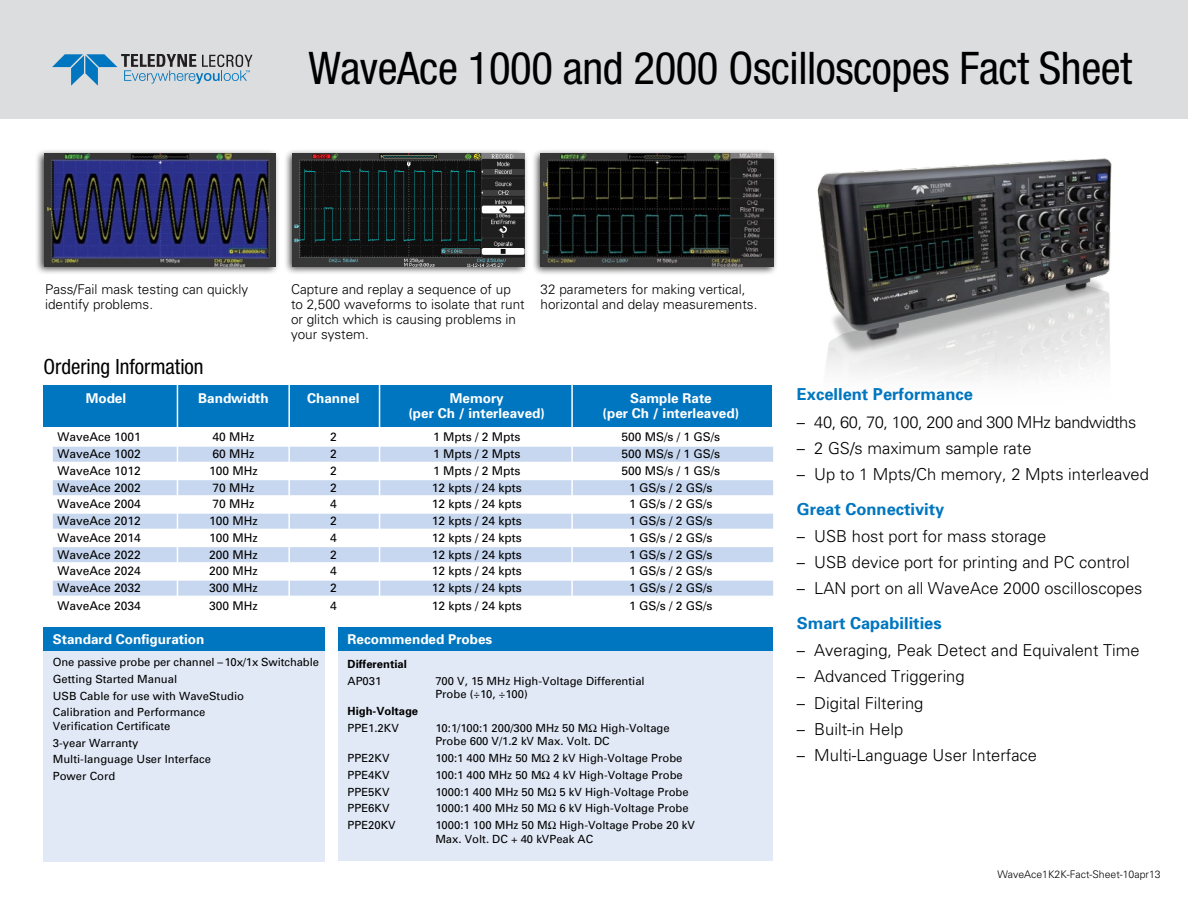
<style>
.page{position:relative;width:1188px;height:918px;background:#fff}
.page>*{position:absolute;margin:0;border:0;box-sizing:border-box;transform-origin:0 0}
.t1{font:condensed 45px "Helvetica Neue";letter-spacing:-.01em;color:#000}
.t2{font:condensed 21px "Helvetica Neue";color:#000}
.t3{font:300 16.5px "Univers";color:#000}
.t4{font:700 16.5px "Univers";color:#0076c0}
.t5{font:300 16.5px "Univers";letter-spacing:-.025em;color:#000}
.t6{font:300 13.5px/15px "Univers";color:#000}
.t7{font:700 13.5px "Univers";color:#fff}
.t8{font:12px "Univers";color:#000}
.t9{font:11.25px/16.8px "Univers";color:#000}
.t10{font:700 11.25px "Univers";color:#000}
.t11{font:300 10.5px "Univers";color:#000}
</style>
<div class="page">
<img style="left:767px;top:118px;width:398px;height:268px">
<div style="left:0;top:0;width:1188px;height:118px;background:#dcddde"></div>
<div style="left:338px;top:645px;width:435px;height:216px;background:#e1e9f6"></div>
<div style="left:44px;top:627px;width:281px;height:235px;background:#e1e9f6"></div>
<div style="left:44px;top:386px;width:728px;height:41px;background:#0076c0"></div>
<div style="left:53px;top:447px;width:720px;height:15px;background:#c7d7ef"></div>
<div style="left:53px;top:480px;width:720px;height:15px;background:#c7d7ef"></div>
<div style="left:53px;top:514px;width:720px;height:15px;background:#c7d7ef"></div>
<div style="left:53px;top:547px;width:720px;height:15px;background:#c7d7ef"></div>
<div style="left:53px;top:581px;width:720px;height:15px;background:#c7d7ef"></div>
<div style="left:44px;top:627px;width:281px;height:24px;background:#0076c0"></div>
<div style="left:338px;top:627px;width:435px;height:24px;background:#0076c0"></div>
<hr style="left:177px;top:381px;width:1px;height:241px;background:#fff">
<hr style="left:288px;top:381px;width:2px;height:241px;background:#fff">
<hr style="left:379px;top:381px;width:1px;height:241px;background:#fff">
<hr style="left:571px;top:381px;width:2px;height:241px;background:#fff">
<div style="left:35px;top:149px;width:245px;height:126px;background:#000;opacity:.75"></div>
<img style="left:44px;top:153px;width:232px;height:113px">
<div style="left:284px;top:149px;width:245px;height:126px;background:#000;opacity:.75"></div>
<img style="left:293px;top:153px;width:231px;height:113px">
<div style="left:531px;top:149px;width:247px;height:127px;background:#000;opacity:.75"></div>
<img style="left:541px;top:153px;width:232px;height:114px">
<svg style="left:52px;top:54px;width:201px;height:32px"></svg>
<h1 class="t1" style="left:308px;top:42px;width:825px">WaveAce 1000 and 2000 Oscilloscopes Fact Sheet</h1>
<p class="t6" style="left:45px;top:281px;width:205px">Pass/Fail mask testing can quickly identify problems.</p>
<p class="t6" style="left:291px;top:281px;width:235px">Capture and replay a sequence of up to 2,500 waveforms to isolate that runt or glitch which is causing problems in your system.</p>
<p class="t6" style="left:541px;top:281px;width:218px">32 parameters for making vertical, horizontal and delay measurements.</p>
<h2 class="t2" style="left:44px;top:354px;width:162px">Ordering Information</h2>
<p class="t7" style="left:86px;top:390px;width:42px">Model</p>
<p class="t7" style="left:198px;top:390px;width:72px">Bandwidth</p>
<p class="t7" style="left:307px;top:390px;width:54px">Channel</p>
<p class="t7" style="left:450px;top:390px;width:55px">Memory</p>
<p class="t7" style="left:630px;top:390px;width:83px">Sample Rate</p>
<p class="t7" style="left:408px;top:405px;width:138px">(per Ch / interleaved)</p>
<p class="t7" style="left:603px;top:405px;width:138px">(per Ch / interleaved)</p>
<p class="t8" style="left:58px;top:430px;width:85px">WaveAce 1001</p>
<p class="t8" style="left:213px;top:430px;width:43px">40 MHz</p>
<p class="t8" style="left:330px;top:430px;width:8px">2</p>
<p class="t8" style="left:433px;top:430px;width:89px">1 Mpts / 2 Mpts</p>
<p class="t8" style="left:622px;top:430px;width:100px">500 MS/s / 1 GS/s</p>
<p class="t8" style="left:58px;top:447px;width:85px">WaveAce 1002</p>
<p class="t8" style="left:213px;top:447px;width:43px">60 MHz</p>
<p class="t8" style="left:330px;top:447px;width:8px">2</p>
<p class="t8" style="left:433px;top:447px;width:89px">1 Mpts / 2 Mpts</p>
<p class="t8" style="left:622px;top:447px;width:100px">500 MS/s / 1 GS/s</p>
<p class="t8" style="left:58px;top:464px;width:85px">WaveAce 1012</p>
<p class="t8" style="left:209px;top:464px;width:50px">100 MHz</p>
<p class="t8" style="left:330px;top:464px;width:8px">2</p>
<p class="t8" style="left:433px;top:464px;width:89px">1 Mpts / 2 Mpts</p>
<p class="t8" style="left:622px;top:464px;width:100px">500 MS/s / 1 GS/s</p>
<p class="t8" style="left:58px;top:480px;width:85px">WaveAce 2002</p>
<p class="t8" style="left:213px;top:480px;width:43px">70 MHz</p>
<p class="t8" style="left:330px;top:480px;width:8px">2</p>
<p class="t8" style="left:432px;top:480px;width:92px">12 kpts / 24 kpts</p>
<p class="t8" style="left:629px;top:480px;width:85px">1 GS/s / 2 GS/s</p>
<p class="t8" style="left:58px;top:497px;width:85px">WaveAce 2004</p>
<p class="t8" style="left:213px;top:497px;width:43px">70 MHz</p>
<p class="t8" style="left:330px;top:497px;width:8px">4</p>
<p class="t8" style="left:432px;top:497px;width:92px">12 kpts / 24 kpts</p>
<p class="t8" style="left:629px;top:497px;width:85px">1 GS/s / 2 GS/s</p>
<p class="t8" style="left:58px;top:514px;width:85px">WaveAce 2012</p>
<p class="t8" style="left:209px;top:514px;width:50px">100 MHz</p>
<p class="t8" style="left:330px;top:514px;width:8px">2</p>
<p class="t8" style="left:432px;top:514px;width:92px">12 kpts / 24 kpts</p>
<p class="t8" style="left:629px;top:514px;width:85px">1 GS/s / 2 GS/s</p>
<p class="t8" style="left:58px;top:531px;width:85px">WaveAce 2014</p>
<p class="t8" style="left:209px;top:531px;width:50px">100 MHz</p>
<p class="t8" style="left:330px;top:531px;width:8px">4</p>
<p class="t8" style="left:432px;top:531px;width:92px">12 kpts / 24 kpts</p>
<p class="t8" style="left:629px;top:531px;width:85px">1 GS/s / 2 GS/s</p>
<p class="t8" style="left:58px;top:547px;width:85px">WaveAce 2022</p>
<p class="t8" style="left:209px;top:547px;width:50px">200 MHz</p>
<p class="t8" style="left:330px;top:547px;width:8px">2</p>
<p class="t8" style="left:432px;top:547px;width:92px">12 kpts / 24 kpts</p>
<p class="t8" style="left:629px;top:547px;width:85px">1 GS/s / 2 GS/s</p>
<p class="t8" style="left:58px;top:564px;width:85px">WaveAce 2024</p>
<p class="t8" style="left:209px;top:564px;width:50px">200 MHz</p>
<p class="t8" style="left:330px;top:564px;width:8px">4</p>
<p class="t8" style="left:432px;top:564px;width:92px">12 kpts / 24 kpts</p>
<p class="t8" style="left:629px;top:564px;width:85px">1 GS/s / 2 GS/s</p>
<p class="t8" style="left:58px;top:581px;width:85px">WaveAce 2032</p>
<p class="t8" style="left:209px;top:581px;width:50px">300 MHz</p>
<p class="t8" style="left:330px;top:581px;width:8px">2</p>
<p class="t8" style="left:432px;top:581px;width:92px">12 kpts / 24 kpts</p>
<p class="t8" style="left:629px;top:581px;width:85px">1 GS/s / 2 GS/s</p>
<p class="t8" style="left:58px;top:599px;width:85px">WaveAce 2034</p>
<p class="t8" style="left:209px;top:599px;width:50px">300 MHz</p>
<p class="t8" style="left:330px;top:599px;width:8px">4</p>
<p class="t8" style="left:432px;top:599px;width:92px">12 kpts / 24 kpts</p>
<p class="t8" style="left:629px;top:599px;width:85px">1 GS/s / 2 GS/s</p>
<p class="t7" style="left:53px;top:631px;width:153px">Standard Configuration</p>
<p class="t9" style="left:53px;top:654px;width:268px">One passive probe per channel –10x/1x Switchable Getting Started Manual<br>USB Cable for use with WaveStudio<br>Calibration and Performance</p>
<p class="t9" style="left:53px;top:718px;width:160px">Verification Certificate<br>3-year Warranty<br>Multi-language User Interface<br>Power Cord</p>
<p class="t7" style="left:348px;top:631px;width:146px">Recommended Probes</p>
<p class="t10" style="left:348px;top:657px;width:61px">Differential</p>
<p class="t9" style="left:348px;top:673px;width:35px">AP031</p>
<p class="t9" style="left:435px;top:674px;width:211px;line-height:13.5px">700 V, 15 MHz High-Voltage Differential<br>Probe (÷10, ÷100)</p>
<p class="t10" style="left:348px;top:704px;width:72px">High-Voltage</p>
<p class="t9" style="left:348px;top:720px;width:53px">PPE1.2KV</p>
<p class="t9" style="left:435px;top:721px;width:236px;line-height:13.5px">10:1/100:1 200/300 MHz 50 M High-Voltage<br>Probe 600 V/1.2 kV Max. Volt. DC</p>
<p class="t9" style="left:348px;top:750px;width:43px">PPE2KV</p>
<p class="t9" style="left:435px;top:750px;width:249px">100:1 400 MHz 50 M 2 kV High-Voltage Probe</p>
<p class="t9" style="left:348px;top:767px;width:43px">PPE4KV</p>
<p class="t9" style="left:435px;top:767px;width:249px">100:1 400 MHz 50 M 4 kV High-Voltage Probe</p>
<p class="t9" style="left:348px;top:783px;width:43px">PPE5KV</p>
<p class="t9" style="left:435px;top:783px;width:255px">1000:1 400 MHz 50 M 5 kV High-Voltage Probe</p>
<p class="t9" style="left:348px;top:800px;width:43px">PPE6KV</p>
<p class="t9" style="left:435px;top:800px;width:255px">1000:1 400 MHz 50 M 6 kV High-Voltage Probe</p>
<p class="t9" style="left:348px;top:817px;width:50px">PPE20KV</p>
<p class="t9" style="left:435px;top:819px;width:261px;line-height:13.5px">1000:1 100 MHz 50 M High-Voltage Probe 20 kV<br>Max. Volt. DC + 40 kVPeak AC</p>
<h3 class="t4" style="left:797px;top:384px;width:178px">Excellent Performance</h3>
<h3 class="t5" style="left:797px;top:412px;width:341px">– 40, 60, 70, 100, 200 and 300 MHz bandwidths</h3>
<h3 class="t3" style="left:797px;top:438px;width:236px">– 2 GS/s maximum sample rate</h3>
<h3 class="t3" style="left:797px;top:464px;width:354px">– Up to 1 Mpts/Ch memory, 2 Mpts interleaved</h3>
<h3 class="t4" style="left:797px;top:499px;width:149px">Great Connectivity</h3>
<h3 class="t3" style="left:797px;top:526px;width:251px">– USB host port for mass storage</h3>
<h3 class="t3" style="left:797px;top:552px;width:334px">– USB device port for printing and PC control</h3>
<h3 class="t3" style="left:797px;top:578px;width:347px">– LAN port on all WaveAce 2000 oscilloscopes</h3>
<h3 class="t4" style="left:797px;top:613px;width:146px">Smart Capabilities</h3>
<h3 class="t3" style="left:797px;top:640px;width:344px">– Averaging, Peak Detect and Equivalent Time</h3>
<h3 class="t3" style="left:797px;top:667px;width:169px">– Advanced Triggering</h3>
<h3 class="t3" style="left:797px;top:693px;width:128px">– Digital Filtering</h3>
<h3 class="t3" style="left:797px;top:719px;width:108px">– Built-in Help</h3>
<h3 class="t3" style="left:797px;top:745px;width:242px">– Multi-Language User Interface</h3>
<p class="t11" style="left:997px;top:868px;width:165px">WaveAce1K2K-Fact-Sheet-10apr13</p>
</div>
